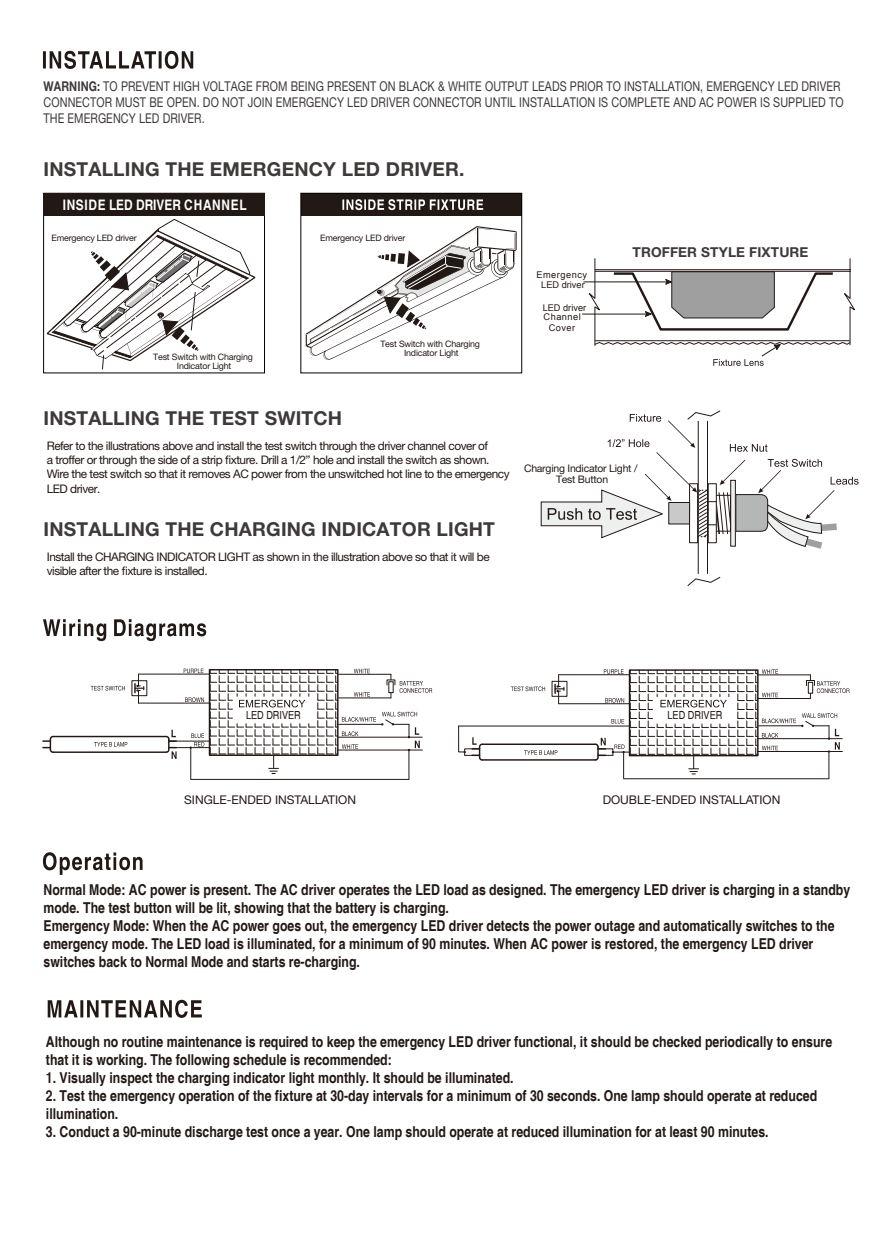
<style>
.page{position:relative;width:894px;height:1234px;background:#fff}
.page>*{position:absolute;margin:0;border:0;box-sizing:border-box;transform-origin:0 0}
.t1{font:700 19.2px "Helvetica Neue LT Pro";letter-spacing:.01em;color:#3e3a39}
.t2{font:700 condensed 15px/18px "Helvetica";color:#221815}
.t3{font:700 condensed 14.55px "Helvetica";letter-spacing:.045em;color:#fff}
.t4{font:700 13.65px "Helvetica Neue LT Pro";letter-spacing:.01em;color:#3e3a39}
.t5{font:13.5px/16.2px "Helvetica Neue LT Pro";letter-spacing:.01em;color:#3e3a39;scale:.8 1}
.t6{font:12px "Helvetica Neue LT Pro";color:#221815}
.t7{font:11.85px/14.2px "Helvetica Neue LT Pro";letter-spacing:-.04em;color:#221815}
.t8{font:condensed 11.1px "Helvetica";color:#221815}
.t9{font:10.35px/11.1px "Helvetica Neue LT Pro";letter-spacing:-.02em;color:#221815;text-align:center}
.t10{font:9.15px/10.4px "Arial";letter-spacing:.055em;color:#221815;text-align:center}
.t11{font:9.15px "Arial";color:#221815}
.t12{font:8.85px/9.4px "Helvetica Neue LT Pro";letter-spacing:-.02em;color:#221815;text-align:center}
.s1{font-weight:700}
</style>
<div class="page">
<svg style="left:43px;top:51px;width:150px;height:18px"></svg>
<svg style="left:43px;top:619px;width:163px;height:22px"></svg>
<svg style="left:43px;top:852px;width:100px;height:23px"></svg>
<svg style="left:48px;top:1000px;width:154px;height:18px"></svg>
<hr style="left:459px;top:726px;width:171px;height:1px;background:#221815">
<hr style="left:482px;top:743px;width:113px;height:2px;background:#221815">
<hr style="left:482px;top:759px;width:113px;height:2px;background:#221815">
<svg style="left:524px;top:750px;width:33px;height:5px"></svg>
<svg style="left:458px;top:725px;width:26px;height:36px"></svg>
<hr style="left:558px;top:703px;width:71px;height:1px;background:#221815">
<hr style="left:558px;top:674px;width:71px;height:1px;background:#221815">
<svg style="left:554px;top:675px;width:10px;height:29px"></svg>
<svg style="left:511px;top:686px;width:34px;height:5px"></svg>
<hr style="left:190px;top:748px;width:1px;height:31px;background:#221815">
<hr style="left:191px;top:779px;width:218px;height:1px;background:#221815">
<hr style="left:176px;top:747px;width:33px;height:1px;background:#221815">
<svg style="left:190px;top:733px;width:14px;height:15px"></svg>
<hr style="left:53px;top:736px;width:113px;height:1px;background:#221815">
<hr style="left:53px;top:751px;width:113px;height:2px;background:#221815">
<svg style="left:43px;top:735px;width:12px;height:18px"></svg>
<hr style="left:169px;top:741px;width:40px;height:1px;background:#221815">
<svg style="left:165px;top:730px;width:12px;height:29px"></svg>
<svg style="left:94px;top:742px;width:33px;height:4px"></svg>
<hr style="left:138px;top:703px;width:71px;height:1px;background:#221815">
<hr style="left:138px;top:674px;width:71px;height:1px;background:#221815">
<div style="left:132px;top:680px;width:15px;height:16px;border:1px solid #221815"></div>
<svg style="left:134px;top:674px;width:10px;height:29px"></svg>
<svg style="left:91px;top:686px;width:34px;height:5px"></svg>
<svg style="left:184px;top:669px;width:19px;height:4px"></svg>
<svg style="left:185px;top:697px;width:19px;height:5px"></svg>
<svg style="left:210px;top:669px;width:222px;height:110px"></svg>
<svg style="left:594px;top:669px;width:255px;height:110px"></svg>
<div style="left:301px;top:193px;width:221px;height:23px;background:#221815"></div>
<svg style="left:342px;top:199px;width:141px;height:11px"></svg>
<svg style="left:306px;top:226px;width:210px;height:134px"></svg>
<div style="left:300px;top:193px;width:222px;height:180px;border:1px solid #040000"></div>
<div style="left:43px;top:193px;width:222px;height:180px;border:1px solid #040000"></div>
<div style="left:44px;top:193px;width:220px;height:23px;background:#221815"></div>
<svg style="left:47px;top:219px;width:208px;height:151px"></svg>
<hr style="left:698px;top:421px;width:1px;height:153px;background:#221815">
<hr style="left:707px;top:421px;width:1px;height:153px;background:#221815">
<svg style="left:687px;top:577px;width:33px;height:9px"></svg>
<svg style="left:541px;top:410px;width:317px;height:139px"></svg>
<hr style="left:583px;top:282px;width:88px;height:1px;background:#221815">
<hr style="left:582px;top:314px;width:65px;height:1px;background:#221815">
<svg style="left:588px;top:258px;width:267px;height:108px"></svg>
<p class="t5" style="left:44px;top:78px;width:1001px"><span class="s1">WARNING:</span> TO PREVENT HIGH VOLTAGE FROM BEING PRESENT ON BLACK &amp; WHITE OUTPUT LEADS PRIOR TO INSTALLATION, EMERGENCY LED DRIVER<br>CONNECTOR MUST BE OPEN. DO NOT JOIN EMERGENCY LED DRIVER CONNECTOR UNTIL INSTALLATION IS COMPLETE AND AC POWER IS SUPPLIED TO<br>THE EMERGENCY LED DRIVER.</p>
<p class="t1" style="left:43px;top:157px;width:423px">INSTALLING THE EMERGENCY LED DRIVER.</p>
<p class="t3" style="left:63px;top:196px;width:185px">INSIDE LED DRIVER CHANNEL</p>
<p class="t12" style="left:52px;top:233px;width:87px">Emergency LED driver</p>
<p class="t12" style="left:320px;top:233px;width:87px">Emergency LED driver</p>
<p class="t12" style="left:153px;top:352px;width:101px">Test Switch with Charging<br>Indicator Light</p>
<p class="t12" style="left:380px;top:338px;width:101px">Test Switch with Charging<br>Indicator Light</p>
<p class="t10" style="left:536px;top:269px;width:52px">Emergency</p>
<p class="t11" style="left:543px;top:301px;width:45px">LED driver</p>
<p class="t11" style="left:541px;top:279px;width:45px">LED driver</p>
<p class="t10" style="left:543px;top:312px;width:39px">Channel<br>Cover</p>
<p class="t4" style="left:632px;top:244px;width:177px">TROFFER STYLE FIXTURE</p>
<p class="t1" style="left:43px;top:406px;width:300px">INSTALLING THE TEST SWITCH</p>
<p class="t7" style="left:47px;top:438px;width:464px">Refer to the illustrations above and install the test switch through the driver channel cover of<br>a troffer or through the side of a strip fixture. Drill a 1/2” hole and install the switch as shown.<br>Wire the test switch so that it removes AC power from the unswitched hot line to the emergency LED driver.</p>
<p class="t1" style="left:43px;top:517px;width:453px">INSTALLING THE CHARGING INDICATOR LIGHT</p>
<p class="t7" style="left:47px;top:549px;width:444px">Install the CHARGING INDICATOR LIGHT as shown in the illustration above so that it will be visible after the fixture is installed.</p>
<p class="t9" style="left:524px;top:462px;width:115px">Charging Indicator Light /<br>Test Button</p>
<p class="t8" style="left:246px;top:708px;width:56px">LED DRIVER</p>
<p class="t8" style="left:667px;top:708px;width:56px">LED DRIVER</p>
<p class="t6" style="left:184px;top:792px;width:173px">SINGLE-ENDED INSTALLATION</p>
<p class="t6" style="left:603px;top:792px;width:179px">DOUBLE-ENDED INSTALLATION</p>
<p class="t2" style="left:44px;top:881px;width:808px">Normal Mode: AC power is present. The AC driver operates the LED load as designed. The emergency LED driver is charging in a standby mode. The test button will be lit, showing that the battery is charging.<br>Emergency Mode: When the AC power goes out, the emergency LED driver detects the power outage and automatically switches to the emergency mode. The LED load is illuminated, for a minimum of 90 minutes. When AC power is restored, the emergency LED driver switches back to Normal Mode and starts re-charging.</p>
<p class="t2" style="left:46px;top:1033px;width:788px">Although no routine maintenance is required to keep the emergency LED driver functional, it should be checked periodically to ensure that it is working. The following schedule is recommended:</p>
<p class="t2" style="left:46px;top:1069px;width:469px">1. Visually inspect the charging indicator light monthly. It should be illuminated.</p>
<p class="t2" style="left:46px;top:1087px;width:773px">2. Test the emergency operation of the fixture at 30-day intervals for a minimum of 30 seconds. One lamp should operate at reduced illumination.</p>
<p class="t2" style="left:46px;top:1123px;width:724px">3. Conduct a 90-minute discharge test once a year. One lamp should operate at reduced illumination for at least 90 minutes.</p>
</div>
